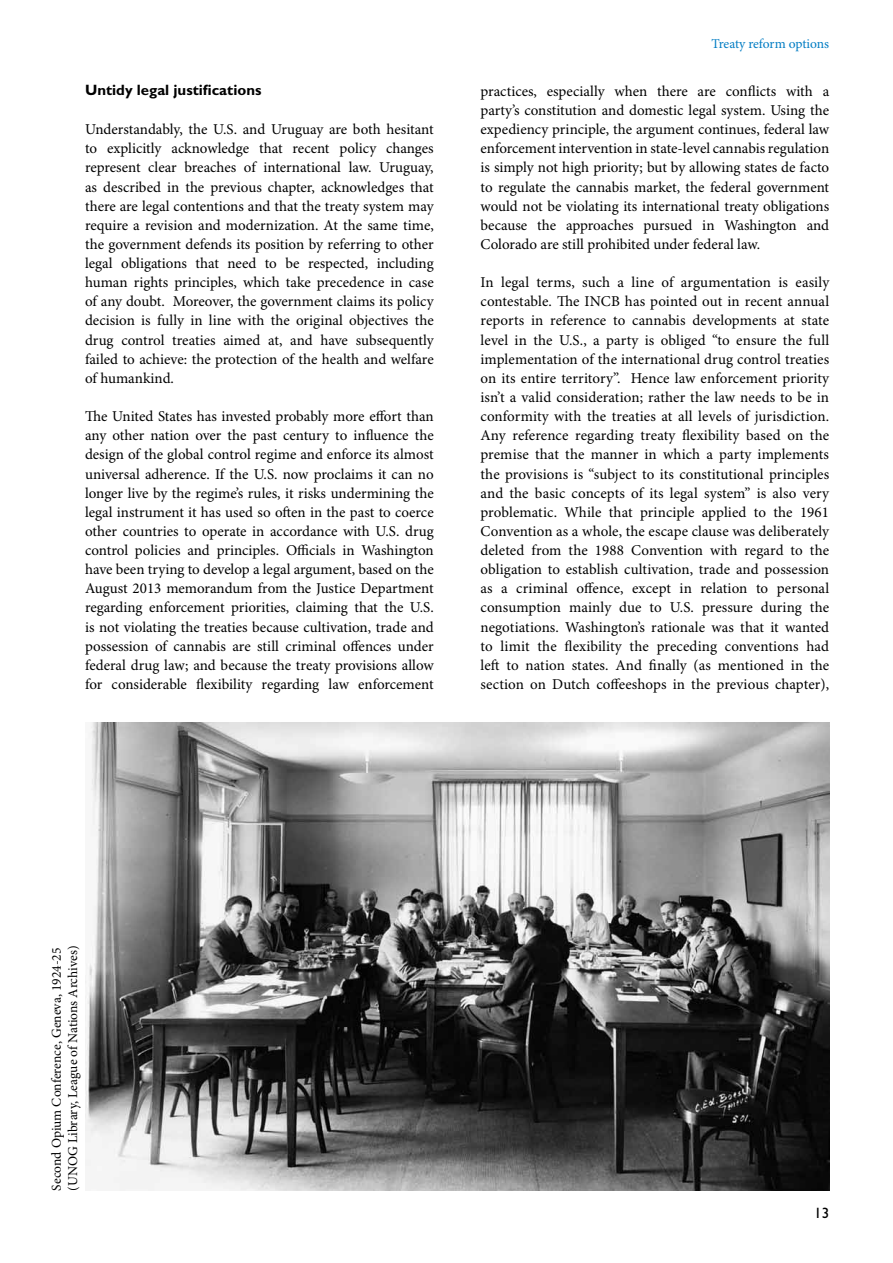
<style>
.page{position:relative;width:893px;height:1263px;background:#fff}
.page>*{position:absolute;margin:0;border:0;box-sizing:border-box;transform-origin:0 0}
.t1{font:15px/19.2px "Minion Pro";color:#000;text-align:justify}
.t2{font:700 15px "Gill Sans Std";color:#000}
.t3{font:15px "Gill Sans Std";color:#000}
.t4{font:13.5px/16.2px "Minion Pro";color:#000}
.t5{font:13.5px "Minion Pro";letter-spacing:-.01em;color:#007cc3}
</style>
<div class="page">
<img style="left:85px;top:723px;width:744px;height:468px">
<p class="t2" style="left:85px;top:81px;width:178px">Untidy legal justifications</p>
<p class="t1" style="left:85px;top:120px;width:350px">Understandably, the U.S. and Uruguay are both hesitant to explicitly acknowledge that recent policy changes represent clear breaches of international law. Uruguay, as described in the previous chapter, acknowledges that there are legal contentions and that the treaty system may require a revision and modernization. At the same time, the government defends its position by referring to other legal obligations that need to be respected, including human rights principles, which take precedence in case of any doubt. Moreover, the government claims its policy decision is fully in line with the original objectives the drug control treaties aimed at, and have subsequently failed to achieve: the protection of the health and welfare of humankind.</p>
<p class="t1" style="left:85px;top:407px;width:350px">The United States has invested probably more effort than any other nation over the past century to influence the design of the global control regime and enforce its almost universal adherence. If the U.S. now proclaims it can no longer live by the regime’s rules, it risks undermining the legal instrument it has used so often in the past to coerce other countries to operate in accordance with U.S. drug control policies and principles. Officials in Washington have been trying to develop a legal argument, based on the August 2013 memorandum from the Justice Department regarding enforcement priorities, claiming that the U.S. is not violating the treaties because cultivation, trade and possession of cannabis are still criminal offences under federal drug law; and because the treaty provisions allow for considerable flexibility regarding law enforcement</p>
<p class="t5" style="left:711px;top:36px;width:119px">Treaty reform options</p>
<p class="t1" style="left:480px;top:82px;width:350px">practices, especially when there are conflicts with a party’s constitution and domestic legal system. Using the expediency principle, the argument continues, federal law enforcement intervention in state-level cannabis regulation is simply not high priority; but by allowing states de facto to regulate the cannabis market, the federal government would not be violating its international treaty obligations because the approaches pursued in Washington and Colorado are still prohibited under federal law.</p>
<p class="t1" style="left:480px;top:273px;width:350px">In legal terms, such a line of argumentation is easily contestable. The INCB has pointed out in recent annual reports in reference to cannabis developments at state level in the U.S., a party is obliged “to ensure the full implementation of the international drug control treaties on its entire territory”. Hence law enforcement priority isn’t a valid consideration; rather the law needs to be in conformity with the treaties at all levels of jurisdiction.<br>Any reference regarding treaty flexibility based on the premise that the manner in which a party implements the provisions is “subject to its constitutional principles and the basic concepts of its legal system” is also very problematic. While that principle applied to the 1961<br>Convention as a whole, the escape clause was deliberately deleted from the 1988 Convention with regard to the obligation to establish cultivation, trade and possession as a criminal offence, except in relation to personal consumption mainly due to U.S. pressure during the negotiations. Washington’s rationale was that it wanted to limit the flexibility the preceding conventions had left to nation states. And finally (as mentioned in the section on Dutch coffeeshops in the previous chapter),</p>
<p class="t4" style="left:49px;top:1191px;width:246px;rotate:-90deg">Second Opium Conference, Geneva, 1924-25 (UNOG Library, League of Nations Archives)</p>
<p class="t3" style="left:814px;top:1204px;width:16px">13</p>
</div>
